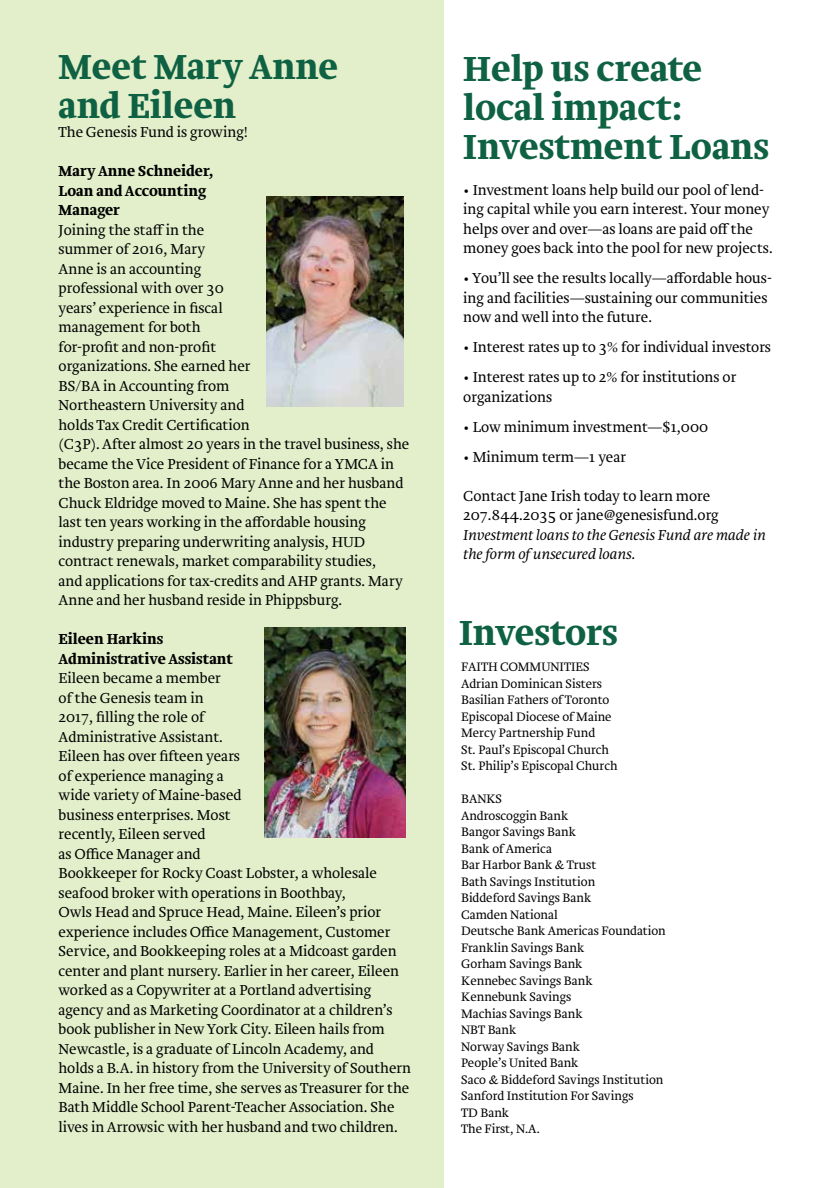
<style>
.page{position:relative;width:837px;height:1188px;background:#fff}
.page>*{position:absolute;margin:0;border:0;box-sizing:border-box;transform-origin:0 0}
.t1{font:700 36px/39px "Brioni Pro";color:#0e6142}
.t2{font:300 15px/19.5px "Brioni Pro";color:#000}
.t3{font:700 15px/19.5px "Brioni Pro";color:#000}
.t4{font:italic 300 15px/19.5px "Brioni Pro";color:#000}
.t5{font:300 12.75px/16.5px "Brioni Pro";color:#000}
</style>
<div class="page">
<div style="left:0;top:0;width:444px;height:1188px;background:#e3efca"></div>
<img style="left:264px;top:628px;width:141px;height:209px">
<img style="left:266px;top:196px;width:137px;height:210px">
<h1 class="t1" style="left:59px;top:47px;width:281px">Meet Mary Anne and Eileen</h1>
<p class="t2" style="left:59px;top:123px;width:191px">The Genesis Fund is growing!</p>
<p class="t3" style="left:59px;top:161px;width:156px">Mary Anne Schneider,<br>Loan and Accounting<br>Manager</p>
<p class="t2" style="left:59px;top:220px;width:352px">Joining the staff in the<br>summer of 2016, Mary<br>Anne is an accounting<br>professional with over 30<br>years’ experience in fiscal<br>management for both<br>for-profit and non-profit<br>organizations. She earned her<br>BS/BA in Accounting from<br>Northeastern University and<br>holds Tax Credit Certification<br>(C3P). After almost 20 years in the travel business, she became the Vice President of Finance for a YMCA in the Boston area. In 2006 Mary Anne and her husband Chuck Eldridge moved to Maine. She has spent the last ten years working in the affordable housing industry preparing underwriting analysis, HUD contract renewals, market comparability studies,<br>and applications for tax-credits and AHP grants. Mary Anne and her husband reside in Phippsburg.</p>
<p class="t3" style="left:59px;top:629px;width:176px">Eileen Harkins<br>Administrative Assistant</p>
<p class="t2" style="left:59px;top:669px;width:354px">Eileen became a member<br>of the Genesis team in<br>2017, filling the role of<br>Administrative Assistant.<br>Eileen has over fifteen years<br>of experience managing a<br>wide variety of Maine-based<br>business enterprises. Most<br>recently, Eileen served<br>as Office Manager and<br>Bookkeeper for Rocky Coast Lobster, a wholesale seafood broker with operations in Boothbay,<br>Owls Head and Spruce Head, Maine. Eileen’s prior experience includes Office Management, Customer Service, and Bookkeeping roles at a Midcoast garden center and plant nursery. Earlier in her career, Eileen worked as a Copywriter at a Portland advertising agency and as Marketing Coordinator at a children’s book publisher in New York City. Eileen hails from Newcastle, is a graduate of Lincoln Academy, and holds a B.A. in history from the University of Southern Maine. In her free time, she serves as Treasurer for the Bath Middle School Parent-Teacher Association. She lives in Arrowsic with her husband and two children.</p>
<h1 class="t1" style="left:463px;top:50px;width:307px">Help us create local impact:<br>Investment Loans</h1>
<p class="t2" style="left:463px;top:180px;width:311px">• Investment loans help build our pool of lend&shy;ing capital while you earn interest. Your money helps over and over—as loans are paid off the money goes back into the pool for new projects.</p>
<p class="t2" style="left:463px;top:269px;width:310px">• You’ll see the results locally—affordable hous&shy;ing and facilities—sustaining our communities now and well into the future.</p>
<p class="t2" style="left:463px;top:338px;width:309px">• Interest rates up to 3% for individual investors</p>
<p class="t2" style="left:463px;top:368px;width:274px">• Interest rates up to 2% for institutions or organizations</p>
<p class="t2" style="left:463px;top:417px;width:246px">• Low minimum investment—$1,000</p>
<p class="t2" style="left:463px;top:447px;width:164px">• Minimum term—1 year</p>
<p class="t2" style="left:463px;top:486px;width:257px">Contact Jane Irish today to learn more<br>207.844.2035 or jane@genesisfund.org</p>
<p class="t4" style="left:463px;top:525px;width:304px">Investment loans to the Genesis Fund are made in the form of unsecured loans.</p>
<h1 class="t1" style="left:459px;top:614px;width:160px">Investors</h1>
<p class="t5" style="left:461px;top:659px;width:158px">FAITH COMMUNITIES<br>Adrian Dominican Sisters<br>Basilian Fathers of Toronto<br>Episcopal Diocese of Maine<br>Mercy Partnership Fund<br>St. Paul’s Episcopal Church<br>St. Philip’s Episcopal Church</p>
<p class="t5" style="left:461px;top:791px;width:206px">BANKS<br>Androscoggin Bank<br>Bangor Savings Bank<br>Bank of America<br>Bar Harbor Bank &amp; Trust<br>Bath Savings Institution<br>Biddeford Savings Bank<br>Camden National<br>Deutsche Bank Americas Foundation<br>Franklin Savings Bank<br>Gorham Savings Bank<br>Kennebec Savings Bank<br>Kennebunk Savings<br>Machias Savings Bank<br>NBT Bank<br>Norway Savings Bank<br>People’s United Bank<br>Saco &amp; Biddeford Savings Institution<br>Sanford Institution For Savings<br>TD Bank<br>The First, N.A.</p>
</div>
